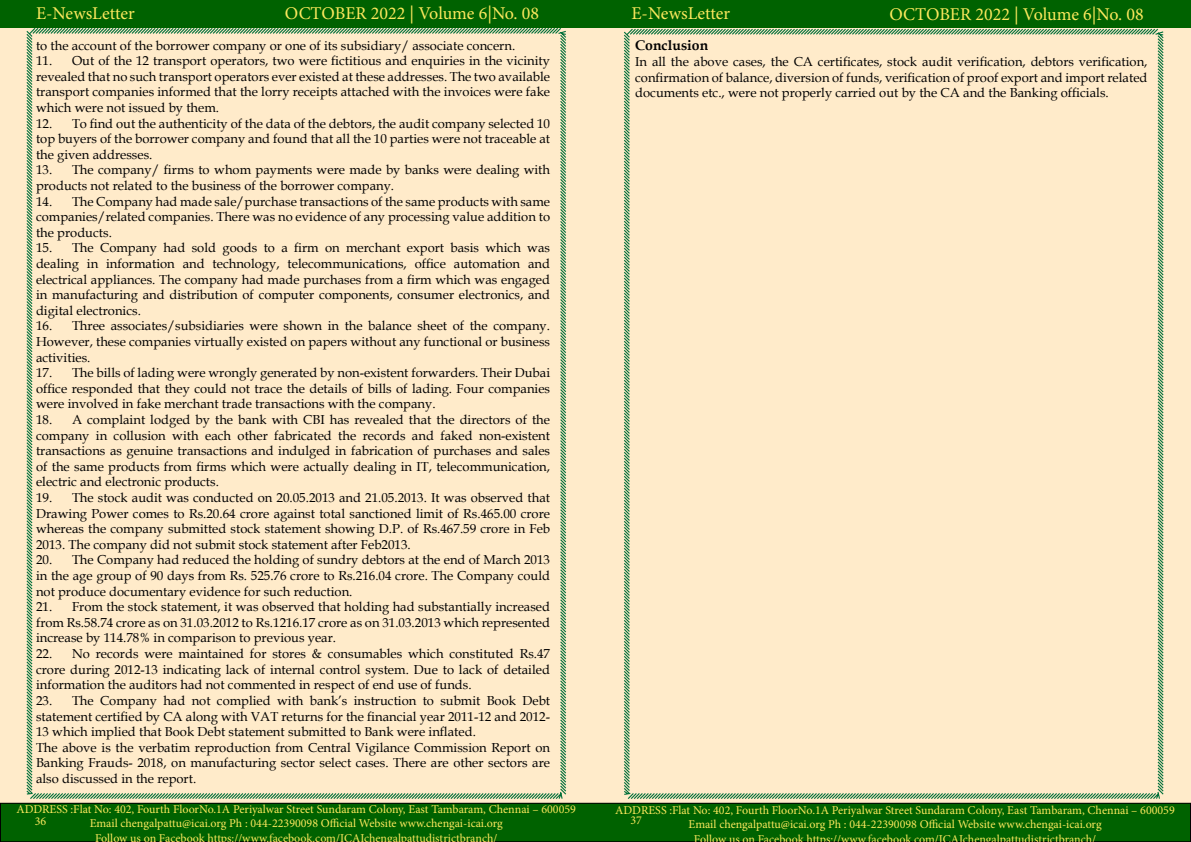
<style>
.page{position:relative;width:1191px;height:842px;background:#fff}
.page>*{position:absolute;margin:0;border:0;box-sizing:border-box;transform-origin:0 0}
.t1{font:18px "Minion Pro";color:#fce85d}
.t2{font:700 14px "Book Antiqua";color:#000}
.t3{font:13px/15.6px "Book Antiqua";color:#000;text-align:justify}
.t4{font:12px/14.4px "Minion Pro";color:#fce85d;text-align:center}
</style>
<div class="page">
<div style="left:0;top:2px;width:1191px;height:801px;background:#ffebca"></div>
<div style="left:0;top:1px;width:1190px;height:27px;background:#006200"></div>
<div style="left:0;top:803px;width:1190px;height:39px;background:#006200"></div>
<div style="left:0;top:803px;width:1191px;height:39px;border:1px solid #000"></div>
<div style="left:25px;top:28px;width:542px;height:772px;background:#ffebca"></div>
<div style="left:622px;top:28px;width:542px;height:772px;background:#ffebca"></div>
<h1 class="t1" style="left:36px;top:1px;width:100px">E-NewsLetter</h1>
<h1 class="t1" style="left:285px;top:1px;width:256px">OCTOBER 2022 | Volume 6|No. 08</h1>
<h1 class="t1" style="left:631px;top:1px;width:100px">E-NewsLetter</h1>
<h1 class="t1" style="left:889px;top:2px;width:256px">OCTOBER 2022 | Volume 6|No. 08</h1>
<p class="t3" style="left:36px;top:37px;width:481px">to the account of the borrower company or one of its subsidiary/ associate concern.</p>
<p class="t3" style="left:36px;top:53px;width:515px">11. Out of the 12 transport operators, two were fictitious and enquiries in the vicinity revealed that no such transport operators ever existed at these addresses. The two available transport companies informed that the lorry receipts attached with the invoices were fake which were not issued by them.</p>
<p class="t3" style="left:36px;top:115px;width:515px">12. To find out the authenticity of the data of the debtors, the audit company selected 10 top buyers of the borrower company and found that all the 10 parties were not traceable at the given addresses.</p>
<p class="t3" style="left:36px;top:162px;width:515px">13. The company/ firms to whom payments were made by banks were dealing with products not related to the business of the borrower company.</p>
<p class="t3" style="left:36px;top:193px;width:515px">14. The Company had made sale/purchase transactions of the same products with same companies/related companies. There was no evidence of any processing value addition to the products.</p>
<p class="t3" style="left:36px;top:240px;width:515px">15. The Company had sold goods to a firm on merchant export basis which was dealing in information and technology, telecommunications, office automation and electrical appliances. The company had made purchases from a firm which was engaged in manufacturing and distribution of computer components, consumer electronics, and digital electronics.</p>
<p class="t3" style="left:36px;top:318px;width:515px">16. Three associates/subsidiaries were shown in the balance sheet of the company.<br>However, these companies virtually existed on papers without any functional or business activities.</p>
<p class="t3" style="left:36px;top:365px;width:515px">17. The bills of lading were wrongly generated by non-existent forwarders. Their Dubai office responded that they could not trace the details of bills of lading. Four companies were involved in fake merchant trade transactions with the company.</p>
<p class="t3" style="left:36px;top:411px;width:515px">18. A complaint lodged by the bank with CBI has revealed that the directors of the company in collusion with each other fabricated the records and faked non-existent transactions as genuine transactions and indulged in fabrication of purchases and sales of the same products from firms which were actually dealing in IT, telecommunication, electric and electronic products.</p>
<p class="t3" style="left:36px;top:489px;width:515px">19. The stock audit was conducted on 20.05.2013 and 21.05.2013. It was observed that Drawing Power comes to Rs.20.64 crore against total sanctioned limit of Rs.465.00 crore whereas the company submitted stock statement showing D.P. of Rs.467.59 crore in Feb 2013. The company did not submit stock statement after Feb2013.</p>
<p class="t3" style="left:36px;top:552px;width:515px">20. The Company had reduced the holding of sundry debtors at the end of March 2013 in the age group of 90 days from Rs. 525.76 crore to Rs.216.04 crore. The Company could not produce documentary evidence for such reduction.</p>
<p class="t3" style="left:36px;top:599px;width:515px">21. From the stock statement, it was observed that holding had substantially increased from Rs.58.74 crore as on 31.03.2012 to Rs.1216.17 crore as on 31.03.2013 which represented increase by 114.78% in comparison to previous year.</p>
<p class="t3" style="left:36px;top:645px;width:515px">22. No records were maintained for stores &amp; consumables which constituted Rs.47 crore during 2012-13 indicating lack of internal control system. Due to lack of detailed information the auditors had not commented in respect of end use of funds.</p>
<p class="t3" style="left:36px;top:692px;width:515px;text-align:left">23. The Company had not complied with bank’s instruction to submit Book Debt statement certified by CA along with VAT returns for the financial year 2011-12 and 2012- 13 which implied that Book Debt statement submitted to Bank were inflated.<br>The above is the verbatim reproduction from Central Vigilance Commission Report on Banking Frauds- 2018, on manufacturing sector select cases. There are other sectors are also discussed in the report.</p>
<p class="t2" style="left:635px;top:36px;width:75px">Conclusion</p>
<p class="t3" style="left:635px;top:53px;width:514px">In all the above cases, the CA certificates, stock audit verification, debtors verification, confirmation of balance, diversion of funds, verification of proof export and import related documents etc., were not properly carried out by the CA and the Banking officials.</p>
<p class="t4" style="left:16px;top:802px;width:561px">ADDRESS :Flat No: 402, Fourth FloorNo.1A Periyalwar Street Sundaram Colony, East Tambaram, Chennai – 600059<br>Email chengalpattu@icai.org Ph : 044-22390098 Official Website www.chengai-icai.org<br>Follow us on Facebook https://www.facebook.com/ICAIchengalpattudistrictbranch/</p>
<p class="t4" style="left:35px;top:814px;width:13px">36</p>
<p class="t4" style="left:615px;top:803px;width:561px">ADDRESS :Flat No: 402, Fourth FloorNo.1A Periyalwar Street Sundaram Colony, East Tambaram, Chennai – 600059<br>Email chengalpattu@icai.org Ph : 044-22390098 Official Website www.chengai-icai.org<br>Follow us on Facebook https://wwwfacebook com/ICAIchengalpattudistrictbranch/</p>
<p class="t4" style="left:630px;top:813px;width:13px">37</p>
</div>
